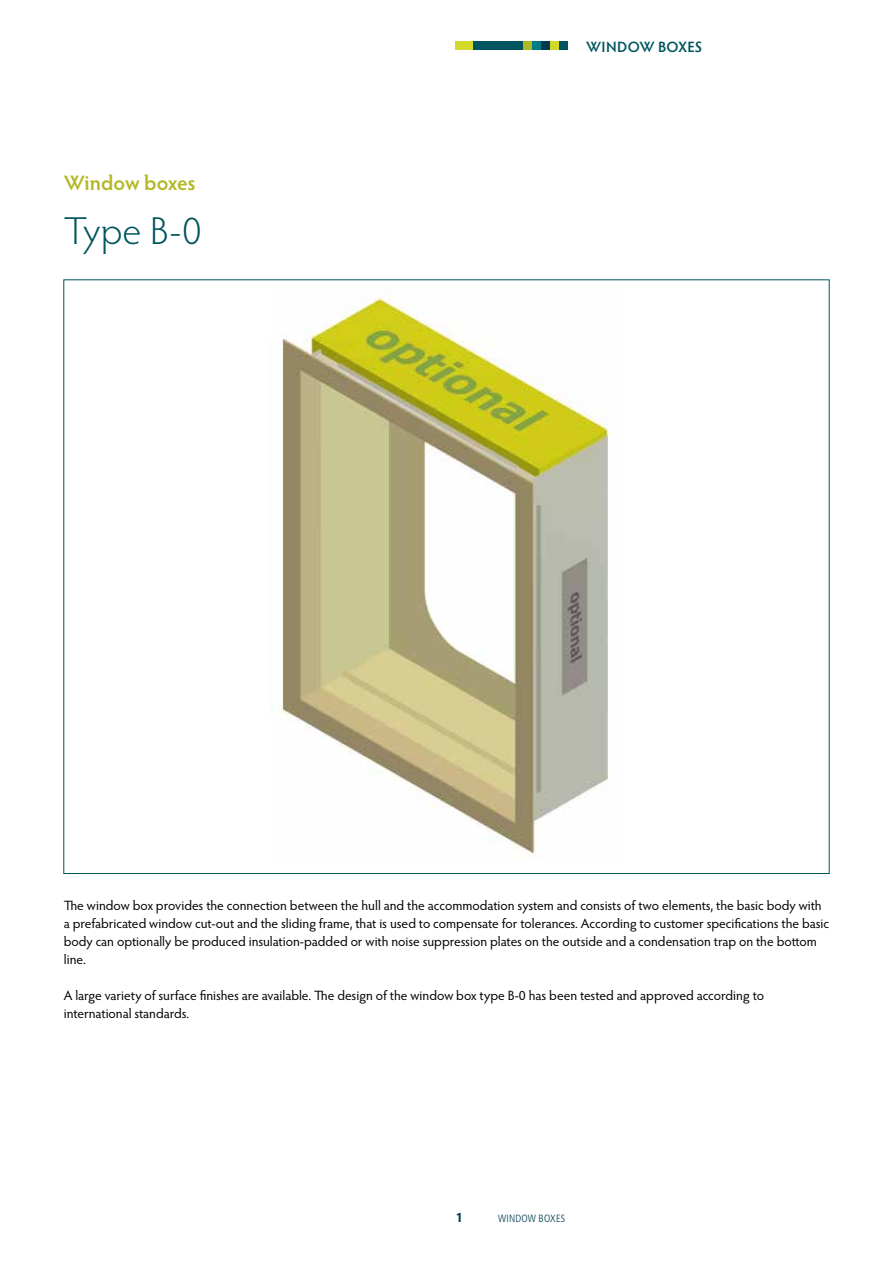
<style>
.page{position:relative;width:893px;height:1263px;background:#fff}
.page>*{position:absolute;margin:0;border:0;box-sizing:border-box;transform-origin:0 0}
.t1{font:300 39px "Hypatia Sans Pro";color:#00555e}
.t2{font:600 21px "Hypatia Sans Pro";color:#b3b926}
.t3{font:600 15px "Hypatia Sans Pro";letter-spacing:.015em;color:#00555e}
.t4{font:13.5px/18px "Hypatia Sans Pro";color:#000}
.t5{font:700 13.5px "Hypatia Sans Pro";color:#003d51}
.t6{font:300 condensed 10.5px "Frutiger LT Pro";letter-spacing:.02em;color:#003d51}
</style>
<div class="page">
<img style="left:271px;top:289px;width:345px;height:570px">
<div style="left:455px;top:41px;width:18px;height:9px;background:#d3d92b"></div>
<div style="left:523px;top:41px;width:9px;height:9px;background:#b3b926"></div>
<div style="left:550px;top:41px;width:9px;height:9px;background:#d3d92b"></div>
<div style="left:559px;top:41px;width:9px;height:9px;background:#00555e"></div>
<div style="left:532px;top:41px;width:9px;height:9px;background:#007c86"></div>
<div style="left:541px;top:41px;width:9px;height:9px;background:#003d51"></div>
<div style="left:473px;top:41px;width:50px;height:9px;background:#00555e"></div>
<h2 class="t2" style="left:64px;top:168px;width:133px">Window boxes</h2>
<h1 class="t1" style="left:64px;top:205px;width:140px">Type B-0</h1>
<p class="t3" style="left:586px;top:37px;width:27px">Window</p>
<p class="t3" style="left:658px;top:37px;width:46px">Boxes</p>
<p class="t4" style="left:64px;top:896px;width:767px">The window box provides the connection between the hull and the accommodation system and consists of two elements, the basic body with a prefabricated window cut-out and the sliding frame, that is used to compensate for tolerances. According to customer specifications the basic body can optionally be produced insulation-padded or with noise suppression plates on the outside and a condensation trap on the bottom line.</p>
<p class="t4" style="left:64px;top:986px;width:702px">A large variety of surface finishes are available. The design of the window box type B-0 has been tested and approved according to international standards.</p>
<p class="t5" style="left:455px;top:1208px;width:9px">1</p>
<p class="t6" style="left:498px;top:1212px;width:69px">WINDOW BOXES</p>
</div>
